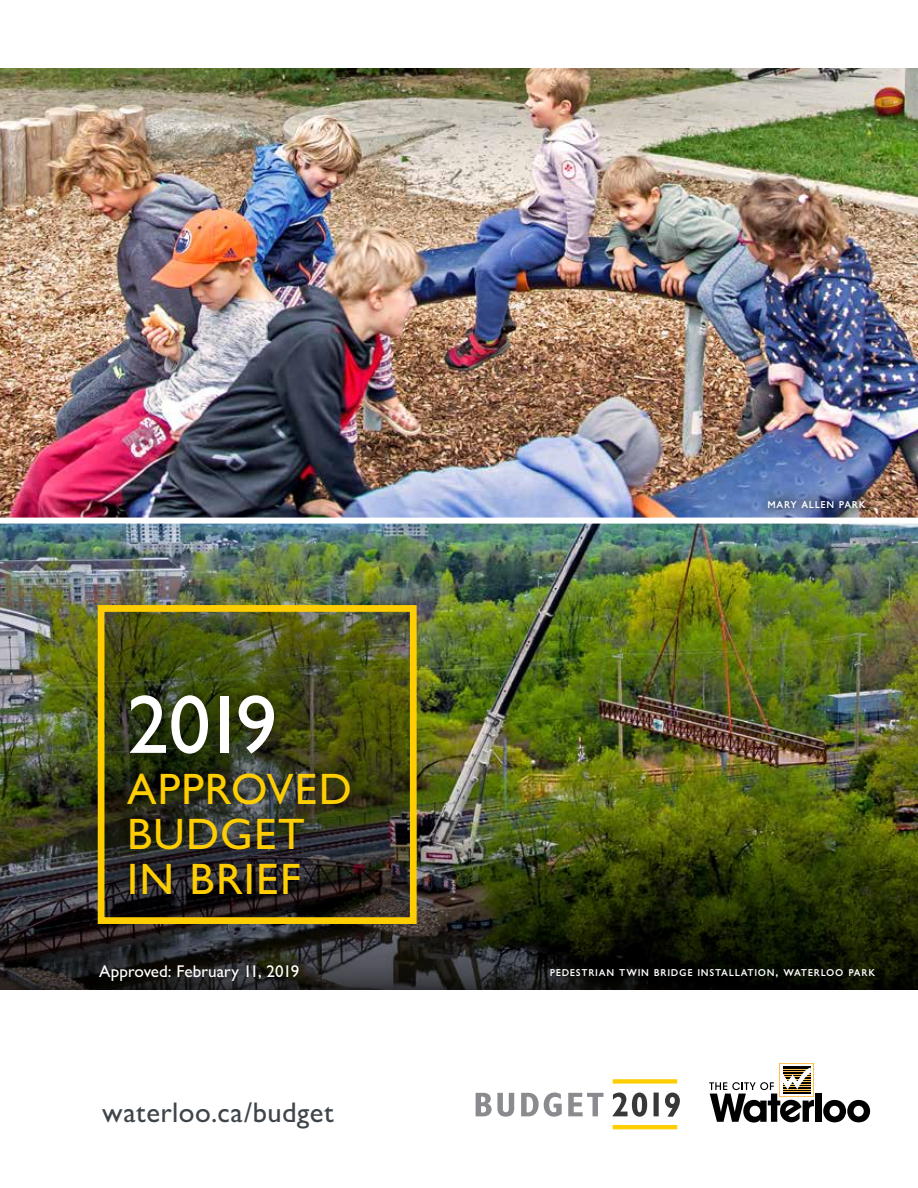
<style>
.page{position:relative;width:918px;height:1188px;background:#fff}
.page>*{position:absolute;margin:0;border:0;box-sizing:border-box;transform-origin:0 0}
.t1{font:500 83.4px "Gill Sans MT Std";color:#fff}
.t2{font:500 44.25px/45px "Gill Sans MT Std";letter-spacing:.025em;color:#ffce02}
.t3{font:500 28.5px "Gill Sans MT Std";color:#3e454a}
.t4{font:500 17.1px "Gill Sans MT Std";letter-spacing:-.005em;color:#fff}
.t5{font:500 14.25px "Gill Sans MT Std";letter-spacing:.05em;color:#fff}
</style>
<div class="page">
<img style="left:0;top:68px;width:918px;height:753px">
<svg style="left:0;top:821px;width:918px;height:169px;background:#292e17"></svg>
<svg style="left:613px;top:1093px;width:67px;height:24px"></svg>
<svg style="left:476px;top:1093px;width:127px;height:24px"></svg>
<hr style="left:613px;top:1125px;width:64px;height:4px;background:#ffce02">
<div style="left:613px;top:1079px;width:64px;height:5px;background:#ffce02"></div>
<div style="left:779px;top:1063px;width:35px;height:34px;background:#fdc057"></div>
<svg style="left:780px;top:1064px;width:33px;height:4px"></svg>
<div style="left:816px;top:1094px;width:6px;height:28px;background:#000"></div>
<svg style="left:823px;top:1100px;width:47px;height:22px"></svg>
<div style="left:783px;top:1067px;width:28px;height:27px;background:#000"></div>
<svg style="left:709px;top:1068px;width:105px;height:55px"></svg>
<div style="left:756px;top:488px;width:122px;height:33px;background:#000;opacity:.9"></div>
<img style="left:106px;top:613px;width:303px;height:303px">
<div style="left:116px;top:683px;width:246px;height:224px;background:#000;opacity:.6"></div>
<div style="left:98px;top:605px;width:319px;height:319px;border:7px solid #ffce02"></div>
<div style="left:0;top:518px;width:918px;height:6px;background:#fff"></div>
<h1 class="t1" style="left:127px;top:675px;width:152px">2019</h1>
<h2 class="t2" style="left:127px;top:766px;width:226px">APPROVED<br>BUDGET<br>IN BRIEF</h2>
<p class="t5" style="left:767px;top:494px;width:100px">mary allen park</p>
<p class="t4" style="left:99px;top:961px;width:202px">Approved: February 11, 2019</p>
<p class="t5" style="left:550px;top:963px;width:327px">pedestrian twin bridge installation, waterloo park</p>
<h3 class="t3" style="left:102px;top:1095px;width:233px">waterloo.ca/budget</h3>
</div>
